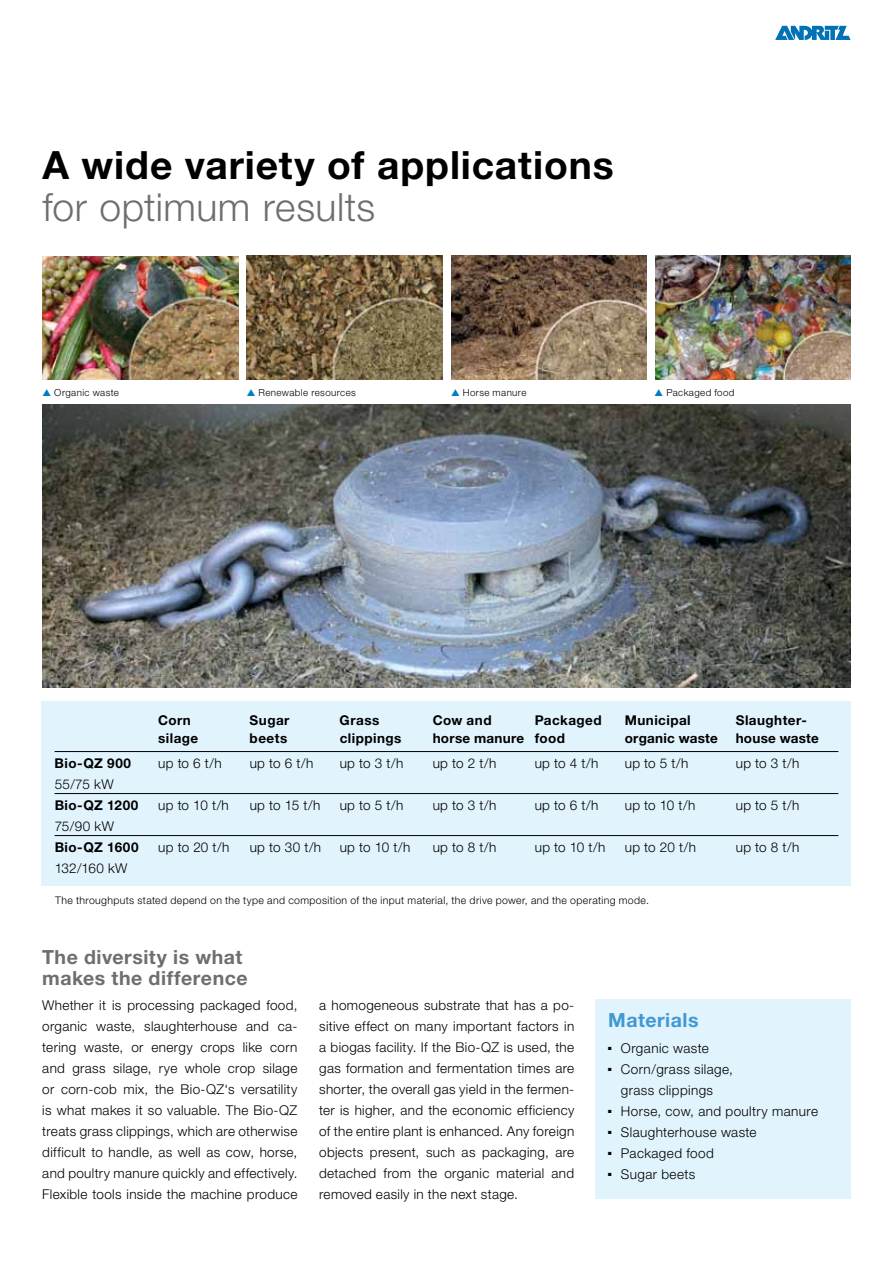
<style>
.page{position:relative;width:893px;height:1263px;background:#fff}
.page>*{position:absolute;margin:0;border:0;box-sizing:border-box;transform-origin:0 0}
.t1{font:700 39px "Helvetica Neue CE";letter-spacing:.025em;color:#000}
.t2{font:300 39px "Helvetica Neue CE";letter-spacing:.015em;color:#6d6e71}
.t3{font:700 19.5px/21px "Helvetica Neue";letter-spacing:.025em;color:#6d6e71}
.t4{font:700 19.5px "Helvetica Neue";letter-spacing:.025em;color:#4198d3}
.t5{font:300 13.5px/21px "Helvetica Neue";letter-spacing:.025em;color:#000;text-align:justify}
.t6{font:700 13.5px "Helvetica Neue";letter-spacing:.03em;color:#000}
.t7{font:300 10.5px "Helvetica Neue";letter-spacing:.035em;color:#000}
.t8{font:300 9.75px "Helvetica Neue";letter-spacing:.04em;color:#000}
.s1{color:#007dc5}
</style>
<div class="page">
<svg style="left:775px;top:26px;width:75px;height:14px"></svg>
<img style="left:43px;top:405px;width:807px;height:282px">
<img style="left:655px;top:256px;width:196px;height:123px">
<img style="left:451px;top:256px;width:196px;height:123px">
<img style="left:43px;top:256px;width:195px;height:123px">
<img style="left:247px;top:256px;width:195px;height:123px">
<div style="left:595px;top:999px;width:255px;height:200px;background:#e1f4fd"></div>
<div style="left:42px;top:701px;width:809px;height:185px;background:#e1f4fd"></div>
<hr style="left:55px;top:751px;width:783px;height:1px;background:#000">
<hr style="left:55px;top:793px;width:783px;height:1px;background:#000">
<hr style="left:55px;top:835px;width:783px;height:1px;background:#000">
<h1 class="t1" style="left:43px;top:141px;width:573px">A wide variety of applications</h1>
<h1 class="t2" style="left:43px;top:183px;width:334px">for optimum results</h1>
<p class="t8" style="left:43px;top:387px;width:78px"><span class="s1">▲</span> Organic waste</p>
<p class="t8" style="left:247px;top:387px;width:111px"><span class="s1">▲</span> Renewable resources</p>
<p class="t8" style="left:451px;top:387px;width:77px"><span class="s1">▲</span> Horse manure</p>
<p class="t8" style="left:655px;top:387px;width:81px"><span class="s1">▲</span> Packaged food</p>
<p class="t6" style="left:158px;top:711px;width:34px">Corn</p>
<p class="t6" style="left:250px;top:711px;width:41px">Sugar</p>
<p class="t6" style="left:340px;top:711px;width:41px">Grass</p>
<p class="t6" style="left:433px;top:711px;width:60px">Cow and</p>
<p class="t6" style="left:535px;top:711px;width:68px">Packaged</p>
<p class="t6" style="left:625px;top:711px;width:68px">Municipal</p>
<p class="t6" style="left:736px;top:711px;width:73px">Slaughter-</p>
<p class="t6" style="left:158px;top:729px;width:42px">silage</p>
<p class="t6" style="left:250px;top:729px;width:39px">beets</p>
<p class="t6" style="left:340px;top:729px;width:63px">clippings</p>
<p class="t6" style="left:433px;top:729px;width:134px">horse manure food</p>
<p class="t6" style="left:625px;top:729px;width:95px">organic waste</p>
<p class="t6" style="left:736px;top:729px;width:85px">house waste</p>
<p class="t6" style="left:55px;top:755px;width:78px">Bio-QZ 900</p>
<p class="t5" style="left:158px;top:752px;width:65px">up to 6 t/h</p>
<p class="t5" style="left:250px;top:752px;width:65px">up to 6 t/h</p>
<p class="t5" style="left:340px;top:752px;width:65px">up to 3 t/h</p>
<p class="t5" style="left:433px;top:752px;width:65px">up to 2 t/h</p>
<p class="t5" style="left:535px;top:752px;width:65px">up to 4 t/h</p>
<p class="t5" style="left:625px;top:752px;width:65px">up to 5 t/h</p>
<p class="t5" style="left:736px;top:752px;width:65px">up to 3 t/h</p>
<p class="t5" style="left:55px;top:773px;width:60px">55/75 kW</p>
<p class="t6" style="left:55px;top:797px;width:85px">Bio-QZ 1200</p>
<p class="t5" style="left:158px;top:794px;width:72px">up to 10 t/h</p>
<p class="t5" style="left:250px;top:794px;width:72px">up to 15 t/h</p>
<p class="t5" style="left:340px;top:794px;width:65px">up to 5 t/h</p>
<p class="t5" style="left:433px;top:794px;width:65px">up to 3 t/h</p>
<p class="t5" style="left:535px;top:794px;width:65px">up to 6 t/h</p>
<p class="t5" style="left:625px;top:794px;width:72px">up to 10 t/h</p>
<p class="t5" style="left:736px;top:794px;width:65px">up to 5 t/h</p>
<p class="t5" style="left:55px;top:815px;width:61px">75/90 kW</p>
<p class="t6" style="left:55px;top:839px;width:85px">Bio-QZ 1600</p>
<p class="t5" style="left:158px;top:836px;width:73px">up to 20 t/h</p>
<p class="t5" style="left:250px;top:836px;width:73px">up to 30 t/h</p>
<p class="t5" style="left:340px;top:836px;width:72px">up to 10 t/h</p>
<p class="t5" style="left:433px;top:836px;width:65px">up to 8 t/h</p>
<p class="t5" style="left:535px;top:836px;width:72px">up to 10 t/h</p>
<p class="t5" style="left:625px;top:836px;width:73px">up to 20 t/h</p>
<p class="t5" style="left:736px;top:836px;width:65px">up to 8 t/h</p>
<p class="t5" style="left:55px;top:857px;width:74px">132/160 kW</p>
<p class="t7" style="left:55px;top:893px;width:595px">The throughputs stated depend on the type and composition of the input material, the drive power, and the operating mode.</p>
<h2 class="t3" style="left:42px;top:946px;width:207px">The diversity is what makes the difference</h2>
<p class="t5" style="left:42px;top:994px;width:257px">Whether it is processing packaged food, organic waste, slaughterhouse and ca&shy;tering waste, or energy crops like corn and grass silage, rye whole crop silage or corn-cob mix, the Bio-QZ‘s versatility is what makes it so valuable. The Bio-QZ treats grass clippings, which are otherwise difficult to handle, as well as cow, horse, and poultry manure quickly and effectively.<br>Flexible tools inside the machine produce</p>
<p class="t5" style="left:319px;top:994px;width:257px">a homogeneous substrate that has a po&shy;sitive effect on many important factors in a biogas facility. If the Bio-QZ is used, the gas formation and fermentation times are shorter, the overall gas yield in the fermen&shy;ter is higher, and the economic efficiency of the entire plant is enhanced. Any foreign objects present, such as packaging, are detached from the organic material and removed easily in the next stage.</p>
<h2 class="t4" style="left:608px;top:1008px;width:92px">Materials</h2>
<p class="t5" style="left:608px;top:1037px;width:102px">■ Organic waste</p>
<p class="t5" style="left:608px;top:1058px;width:126px;text-align:center">■ Corn/grass silage, grass clippings</p>
<p class="t5" style="left:608px;top:1100px;width:211px">■ Horse, cow, and poultry manure</p>
<p class="t5" style="left:608px;top:1121px;width:150px">■ Slaughterhouse waste</p>
<p class="t5" style="left:608px;top:1142px;width:107px">■ Packaged food</p>
<p class="t5" style="left:608px;top:1163px;width:88px">■ Sugar beets</p>
</div>
